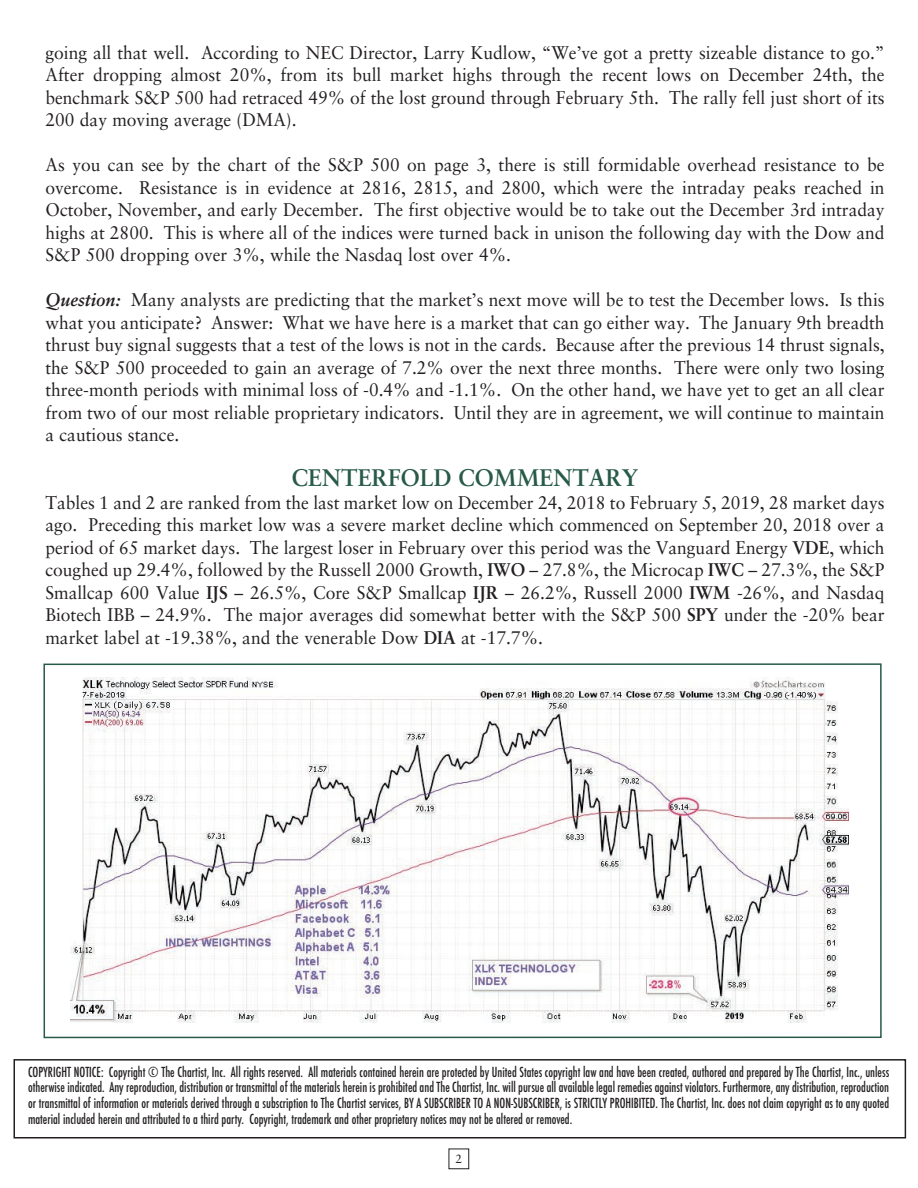
<style>
.page{position:relative;width:918px;height:1188px;background:#fff}
.page>*{position:absolute;margin:0;border:0;box-sizing:border-box;transform-origin:0 0}
.t1{font:700 24px "Sabon LT Pro";color:#275a47;scale:.95 1}
.t2{font:18.3px/22.5px "Sabon LT Pro";color:#231f20;text-align:justify;scale:.95 1}
.t3{font:500 condensed 13.5px/15.8px "Futura";color:#231f20;text-align:justify;scale:.9 1}
.t4{font:12px "Sabon LT Pro";color:#231f20}
.s1{font-weight:700;font-style:italic}
.s2{font-weight:700}
</style>
<div class="page">
<div style="left:449px;top:1149px;width:20px;height:20px;border:1px solid #231f20"></div>
<div style="left:14px;top:1059px;width:892px;height:80px;border:2px solid #231f20"></div>
<img style="left:70px;top:678px;width:779px;height:344px">
<div style="left:43px;top:663px;width:839px;height:375px;border:2px solid #275a47"></div>
<p class="t2" style="left:45px;top:43px;width:885px">going all that well. According to NEC Director, Larry Kudlow, “We’ve got a pretty sizeable distance to go.” After dropping almost 20%, from its bull market highs through the recent lows on December 24th, the benchmark S&amp;P 500 had retraced 49% of the lost ground through February 5th. The rally fell just short of its 200 day moving average (DMA).</p>
<p class="t2" style="left:45px;top:155px;width:885px">As you can see by the chart of the S&amp;P 500 on page 3, there is still formidable overhead resistance to be overcome. Resistance is in evidence at 2816, 2815, and 2800, which were the intraday peaks reached in October, November, and early December. The first objective would be to take out the December 3rd intraday highs at 2800. This is where all of the indices were turned back in unison the following day with the Dow and S&amp;P 500 dropping over 3%, while the Nasdaq lost over 4%.</p>
<p class="t2" style="left:45px;top:290px;width:885px"><span class="s1">Question:</span> Many analysts are predicting that the market’s next move will be to test the December lows. Is this what you anticipate? Answer: What we have here is a market that can go either way. The January 9th breadth thrust buy signal suggests that a test of the lows is not in the cards. Because after the previous 14 thrust signals, the S&amp;P 500 proceeded to gain an average of 7.2% over the next three months. There were only two losing three-month periods with minimal loss of -0.4% and -1.1%. On the other hand, we have yet to get an all clear from two of our most reliable proprietary indicators. Until they are in agreement, we will continue to maintain a cautious stance.</p>
<h1 class="t1" style="left:292px;top:468px;width:366px">CENTERFOLD COMMENTARY</h1>
<p class="t2" style="left:45px;top:493px;width:885px">Tables 1 and 2 are ranked from the last market low on December 24, 2018 to February 5, 2019, 28 market days ago. Preceding this market low was a severe market decline which commenced on September 20, 2018 over a period of 65 market days. The largest loser in February over this period was the Vanguard Energy <span class="s2">VDE</span>, which coughed up 29.4%, followed by the Russell 2000 Growth, <span class="s2">IWO</span> – 27.8%, the Microcap <span class="s2">IWC</span> – 27.3%, the S&amp;P Smallcap 600 Value <span class="s2">IJS</span> – 26.5%, Core S&amp;P Smallcap <span class="s2">IJR</span> – 26.2%, Russell 2000 <span class="s2">IWM</span> -26%, and Nasdaq Biotech IBB – 24.9%. The major averages did somewhat better with the S&amp;P 500 <span class="s2">SPY</span> under the -20% bear market label at -19.38%, and the venerable Dow <span class="s2">DIA</span> at -17.7%.</p>
<p class="t3" style="left:28px;top:1064px;width:958px">COPYRIGHT NOTICE: Copyright © The Chartist, Inc. All rights reserved. All materials contained herein are protected by United States copyright law and have been created, authored and prepared by The Chartist, Inc., unless otherwise indicated. Any reproduction, distribution or transmittal of the materials herein is prohibited and The Chartist, Inc. will pursue all available legal remedies against violators. Furthermore, any distribution, reproduction or transmittal of information or materials derived through a subscription to The Chartist services, BY A SUBSCRIBER TO A NON-SUBSCRIBER, is STRICTLY PROHIBITED. The Chartist, Inc. does not claim copyright as to any quoted material included herein and attributed to a third party. Copyright, trademark and other proprietary notices may not be altered or removed.</p>
<p class="t4" style="left:456px;top:1154px;width:8px">2</p>
</div>
